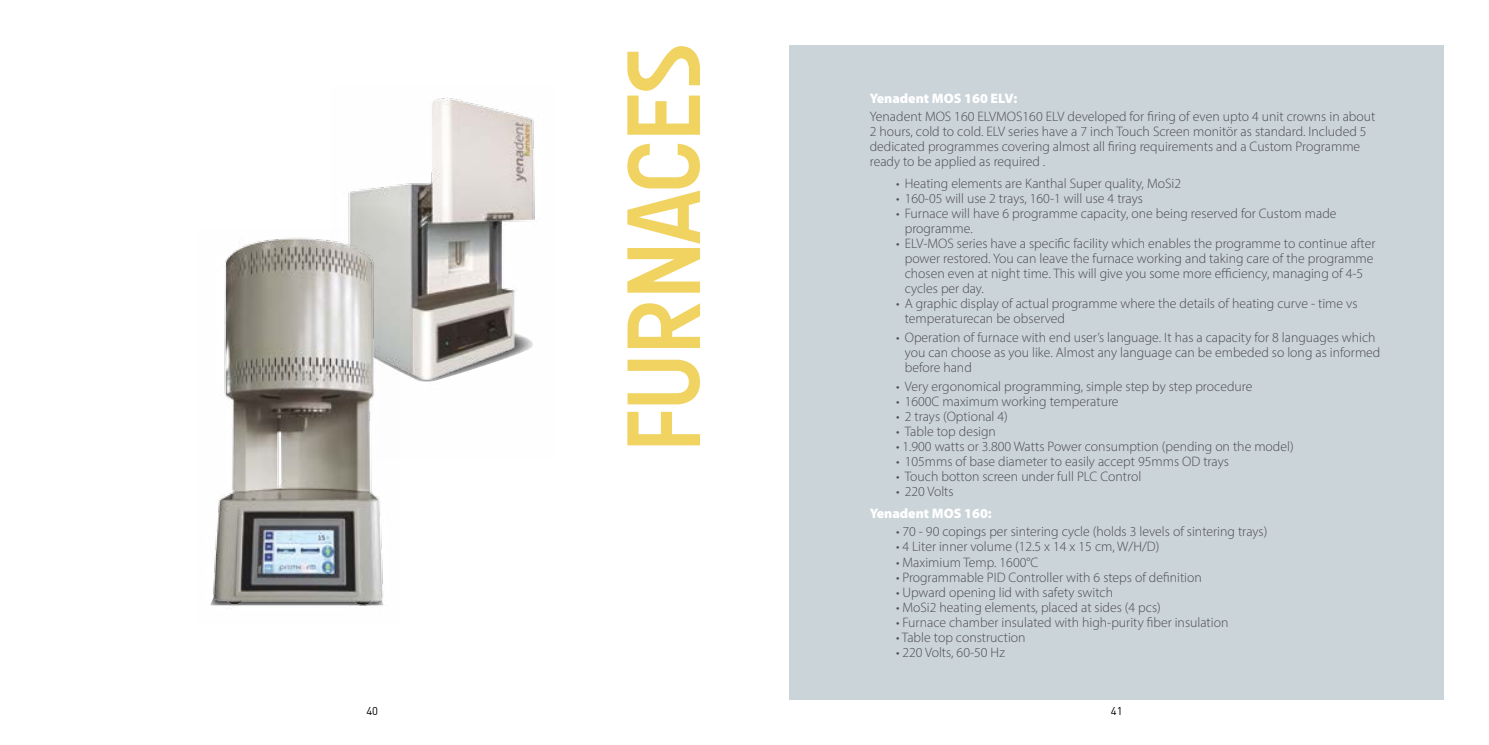
<style>
.page{position:relative;width:1489px;height:745px;background:#fff}
.page>*{position:absolute;margin:0;border:0;box-sizing:border-box;transform-origin:0 0}
.t1{font:700 106.25px "A Udimat";letter-spacing:-.02em;color:#f1d362}
.t2{font:300 13.75px/15px "Myriad Pro";color:#4b4b4d}
.t3{font:900 13.75px "Myriad Pro";color:#fff}
.t4{font:11.25px "DINT";color:#000}
</style>
<div class="page">
<div style="left:789px;top:45px;width:654px;height:654px;background:#cbd4d9"></div>
<img style="left:348px;top:98px;width:187px;height:284px">
<img style="left:210px;top:228px;width:189px;height:381px">
<h1 class="t1" style="left:604px;top:452px;width:411px;rotate:-90deg">FURNACES</h1>
<p class="t3" style="left:869px;top:89px;width:149px">Yenadent MOS 160 ELV:</p>
<p class="t2" style="left:869px;top:109px;width:507px">Yenadent MOS 160 ELVMOS160 ELV developed for firing of even upto 4 unit crowns in about 2 hours, cold to cold. ELV series have a 7 inch Touch Screen monitör as standard. Included 5 dedicated programmes covering almost all firing requirements and a Custom Programme ready to be applied as required .</p>
<p class="t2" style="left:896px;top:176px;width:286px">• Heating elements are Kanthal Super quality, MoSi2</p>
<p class="t2" style="left:896px;top:191px;width:248px">• 160-05 will use 2 trays, 160-1 will use 4 trays</p>
<p class="t2" style="left:904px;top:206px;width:433px;text-indent:-9px">• Furnace will have 6 programme capacity, one being reserved for Custom made programme.</p>
<p class="t2" style="left:904px;top:236px;width:472px;text-indent:-9px">• ELV-MOS series have a specific facility which enables the programme to continue after power restored. You can leave the furnace working and taking care of the programme chosen even at night time. This will give you some more efficiency, managing of 4-5 cycles per day.</p>
<p class="t2" style="left:904px;top:296px;width:454px;text-indent:-9px">• A graphic display of actual programme where the details of heating curve - time vs temperaturecan be observed</p>
<p class="t2" style="left:904px;top:329px;width:477px;text-indent:-9px">• Operation of furnace with end user’s language. It has a capacity for 8 languages which you can choose as you like. Almost any language can be embeded so long as informed before hand</p>
<p class="t2" style="left:896px;top:378px;width:358px">• Very ergonomical programming, simple step by step procedure</p>
<p class="t2" style="left:896px;top:393px;width:224px">• 1600C maximum working temperature</p>
<p class="t2" style="left:896px;top:408px;width:113px">• 2 trays (Optional 4)</p>
<p class="t2" style="left:896px;top:423px;width:101px">• Table top design</p>
<p class="t2" style="left:896px;top:438px;width:399px">• 1.900 watts or 3.800 Watts Power consumption (pending on the model)</p>
<p class="t2" style="left:896px;top:453px;width:334px">• 105mms of base diameter to easily accept 95mms OD trays</p>
<p class="t2" style="left:896px;top:468px;width:247px">• Touch botton screen under full PLC Control</p>
<p class="t2" style="left:896px;top:483px;width:59px">• 220 Volts</p>
<p class="t3" style="left:869px;top:503px;width:123px">Yenadent MOS 160:</p>
<p class="t2" style="left:896px;top:524px;width:373px">• 70 - 90 copings per sintering cycle (holds 3 levels of sintering trays)</p>
<p class="t2" style="left:896px;top:539px;width:265px">• 4 Liter inner volume (12.5 x 14 x 15 cm, W/H/D)</p>
<p class="t2" style="left:896px;top:554px;width:144px">• Maximium Temp. 1600°C</p>
<p class="t2" style="left:896px;top:569px;width:307px">• Programmable PID Controller with 6 steps of definition</p>
<p class="t2" style="left:896px;top:584px;width:218px">• Upward opening lid with safety switch</p>
<p class="t2" style="left:896px;top:599px;width:266px">• MoSi2 heating elements, placed at sides (4 pcs)</p>
<p class="t2" style="left:896px;top:614px;width:334px">• Furnace chamber insulated with high-purity fiber insulation</p>
<p class="t2" style="left:896px;top:629px;width:131px">• Table top construction</p>
<p class="t2" style="left:896px;top:644px;width:110px">• 220 Volts, 60-50 Hz</p>
<p class="t4" style="left:366px;top:703px;width:13px">40</p>
<p class="t4" style="left:1110px;top:703px;width:13px">41</p>
</div>
